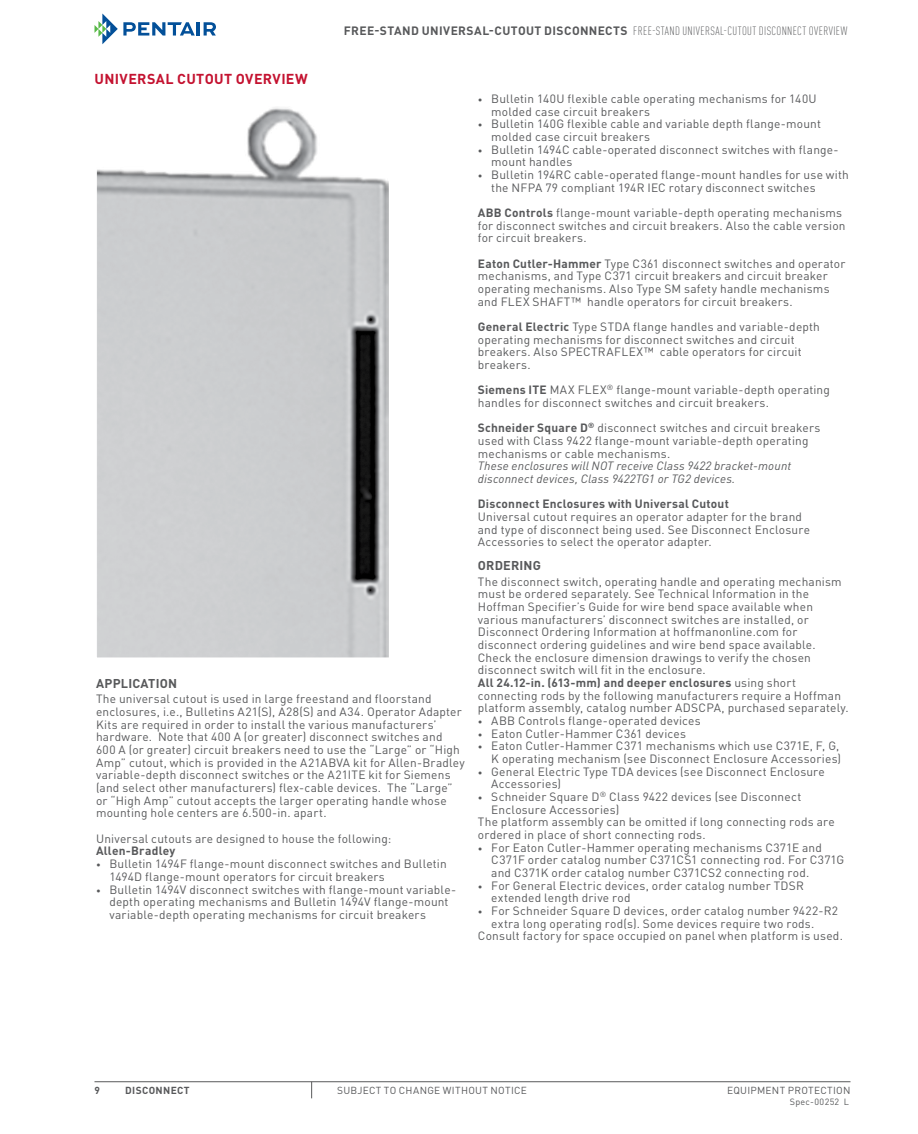
<style>
.page{position:relative;width:918px;height:1134px;background:#fff}
.page>*{position:absolute;margin:0;border:0;box-sizing:border-box;transform-origin:0 0}
.t1{font:700 14.25px "DIN Pro";letter-spacing:.025em;color:#c41230}
.t2{font:700 12.6px "DIN Pro";color:#58595b}
.t3{font:12px/12.6px "DIN Pro";letter-spacing:.015em;color:#58595b}
.t4{font:italic 12px/12.6px "DIN Pro";letter-spacing:.015em;color:#58595b}
.t5{font:300 condensed 12px "DIN Pro";letter-spacing:.03em;color:#58595b}
.t6{font:700 12px "DIN Pro";letter-spacing:.02em;color:#58595b}
.t7{font:10.2px "DIN Pro";letter-spacing:.025em;color:#58595b}
.t8{font:700 10.2px "DIN Pro";letter-spacing:.03em;color:#58595b}
.t9{font:9px "DIN Pro";letter-spacing:.03em;color:#58595b}
.s1{font-weight:700;font-stretch:normal}
.s2{font-size:9px}
.s3{font-weight:700}
</style>
<div class="page">
<svg style="left:94px;top:14px;width:101px;height:30px"></svg>
<hr style="left:197px;top:22px;width:3px;height:14px;background:#035099">
<svg style="left:204px;top:22px;width:12px;height:14px"></svg>
<hr style="left:94px;top:1081px;width:756px;height:1px;background:#58595b">
<svg style="left:311px;top:1082px;width:1px;height:16px"></svg>
<img style="left:98px;top:107px;width:291px;height:549px">
<p class="t1" style="left:95px;top:67px;width:215px">Universal Cutout Overview</p>
<p class="t5" style="left:344px;top:23px;width:505px"><span class="s1">Free-Stand Universal-Cutout Disconnects</span> FREE-STAND UNIVERSAL-CUTOUT DISCONNECT OVERVIEW</p>
<p class="t2" style="left:96px;top:672px;width:9px">APPLI</p>
<p class="t2" style="left:132px;top:672px;width:17px">CATION</p>
<p class="t3" style="left:96px;top:692px;width:370px">The universal cutout is used in large freestand and floorstand enclosures, i.e., Bulletins A21(S), A28(S) and A34. Operator Adapter Kits are required in order to install the various manufacturers’ hardware. Note that 400 A (or greater) disconnect switches and 600 A (or greater) circuit breakers need to use the “Large” or “High Amp” cutout, which is provided in the A21ABVA kit for Allen-Bradley variable-depth disconnect switches or the A21ITE kit for Siemens (and select other manufacturers) flex-cable devices. The “Large” or “High Amp” cutout accepts the larger operating handle whose mounting hole centers are 6.500-in. apart.</p>
<p class="t3" style="left:96px;top:831px;width:297px">Universal cutouts are designed to house the following:</p>
<p class="t6" style="left:96px;top:841px;width:81px">Allen-Bradley</p>
<p class="t3" style="left:109px;top:856px;width:339px;text-indent:-13px"><span class="s2">•</span> Bulletin 1494F flange-mount disconnect switches and Bulletin<br>1494D flange-mount operators for circuit breakers</p>
<p class="t3" style="left:109px;top:882px;width:348px;text-indent:-13px"><span class="s2">•</span> Bulletin 1494V disconnect switches with flange-mount variable&shy;depth operating mechanisms and Bulletin 1494V flange-mount variable-depth operating mechanisms for circuit breakers</p>
<p class="t3" style="left:491px;top:91px;width:327px;text-indent:-13px"><span class="s2">•</span> Bulletin 140U flexible cable operating mechanisms for 140U molded case circuit breakers</p>
<p class="t3" style="left:491px;top:116px;width:331px;text-indent:-13px"><span class="s2">•</span> Bulletin 140G flexible cable and variable depth flange-mount molded case circuit breakers</p>
<p class="t3" style="left:491px;top:142px;width:349px;text-indent:-13px"><span class="s2">•</span> Bulletin 1494C cable-operated disconnect switches with flange&shy;mount handles</p>
<p class="t3" style="left:491px;top:167px;width:359px;text-indent:-13px"><span class="s2">•</span> Bulletin 194RC cable-operated flange-mount handles for use with the NFPA 79 compliant 194R IEC rotary disconnect switches</p>
<p class="t3" style="left:478px;top:205px;width:369px"><span class="s3">ABB Controls</span> flange-mount variable-depth operating mechanisms for disconnect switches and circuit breakers. Also the cable version for circuit breakers.</p>
<p class="t3" style="left:478px;top:256px;width:369px"><span class="s3">Eaton Cutler-Hammer</span> Type C361 disconnect switches and operator mechanisms, and Type C371 circuit breakers and circuit breaker operating mechanisms. Also Type SM safety handle mechanisms and FLEX SHAFT™ handle operators for circuit breakers.</p>
<p class="t3" style="left:478px;top:319px;width:344px"><span class="s3">General Electric</span> Type STDA flange handles and variable-depth operating mechanisms for disconnect switches and circuit breakers. Also SPECTRAFLEX™ cable operators for circuit breakers.</p>
<p class="t6" style="left:478px;top:380px;width:58px">Siemens ITE</p>
<p class="t3" style="left:478px;top:383px;width:354px;text-indent:72px">MAX FLEX<sup>®</sup> flange-mount variable-depth operating handles for disconnect switches and circuit breakers.</p>
<p class="t3" style="left:478px;top:421px;width:344px"><span class="s3">Schneider Square D</span> <sup>®</sup> disconnect switches and circuit breakers used with Class 9422 flange-mount variable-depth operating mechanisms or cable mechanisms.</p>
<p class="t4" style="left:478px;top:459px;width:315px">These enclosures will NOT receive Class 9422 bracket-mount disconnect devices, Class 9422TG1 or TG2 devices.</p>
<p class="t6" style="left:478px;top:494px;width:253px">Disconnect Enclosures with Universal Cutout</p>
<p class="t3" style="left:478px;top:509px;width:334px">Universal cutout requires an operator adapter for the brand and type of disconnect being used. See Disconnect Enclosure<br>Accessories to select the operator adapter.</p>
<p class="t2" style="left:478px;top:555px;width:9px">ORDERING</p>
<p class="t3" style="left:478px;top:574px;width:372px">The disconnect switch, operating handle and operating mechanism must be ordered separately. See Technical Information in the Hoffman Specifier’s Guide for wire bend space available when various manufacturers’ disconnect switches are installed, or Disconnect Ordering Information at hoffmanonline.com for disconnect ordering guidelines and wire bend space available.<br>Check the enclosure dimension drawings to verify the chosen disconnect switch will fit in the enclosure.<br><span class="s3">All 24.12-in. (613-mm) and deeper enclosures</span> using short connecting rods by the following manufacturers require a Hoffman platform assembly, catalog number ADSCPA, purchased separately.</p>
<p class="t3" style="left:478px;top:713px;width:224px"><span class="s2">•</span> ABB Controls flange-operated devices</p>
<p class="t3" style="left:478px;top:726px;width:210px"><span class="s2">•</span> Eaton Cutler-Hammer C361 devices</p>
<p class="t3" style="left:478px;top:738px;width:365px;text-align:right"><span class="s2">•</span> Eaton Cutler-Hammer C371 mechanisms which use C371E, F, G,<br>K operating mechanism (see Disconnect Enclosure Accessories)</p>
<p class="t3" style="left:491px;top:764px;width:335px;text-indent:-13px"><span class="s2">•</span> General Electric Type TDA devices (see Disconnect Enclosure<br>Accessories)</p>
<p class="t3" style="left:478px;top:789px;width:325px"><span class="s2">•</span> Schneider Square D<sup>®</sup> Class 9422 devices (see Disconnect</p>
<p class="t3" style="left:491px;top:802px;width:130px">Enclosure Accessories)</p>
<p class="t3" style="left:478px;top:815px;width:358px">The platform assembly can be omitted if long connecting rods are</p>
<p class="t3" style="left:478px;top:827px;width:229px">ordered in place of short connecting rods.</p>
<p class="t3" style="left:491px;top:840px;width:355px;text-indent:-13px"><span class="s2">•</span> For Eaton Cutler-Hammer operating mechanisms C371E and<br>C371F order catalog number C371CS1 connecting rod. For C371G and C371K order catalog number C371CS2 connecting rod.</p>
<p class="t3" style="left:491px;top:878px;width:314px;text-indent:-13px"><span class="s2">•</span> For General Electric devices, order catalog number TDSR extended length drive rod</p>
<p class="t3" style="left:478px;top:903px;width:362px"><span class="s2">•</span> For Schneider Square D devices, order catalog number 9422-R2</p>
<p class="t3" style="left:491px;top:916px;width:325px">extra long operating rod(s). Some devices require two rods.</p>
<p class="t3" style="left:478px;top:929px;width:367px">Consult factory for space occupied on panel when platform is used.</p>
<p class="t8" style="left:94px;top:1081px;width:7px">9</p>
<p class="t8" style="left:125px;top:1081px;width:66px">Disconnect</p>
<p class="t7" style="left:337px;top:1082px;width:191px">SUBJECT TO CHANGE WITHOUT NOTICE</p>
<p class="t7" style="left:727px;top:1082px;width:125px">EQUIPMENT PROTECTION</p>
<p class="t9" style="left:790px;top:1095px;width:61px">Spec-00252 L</p>
</div>
